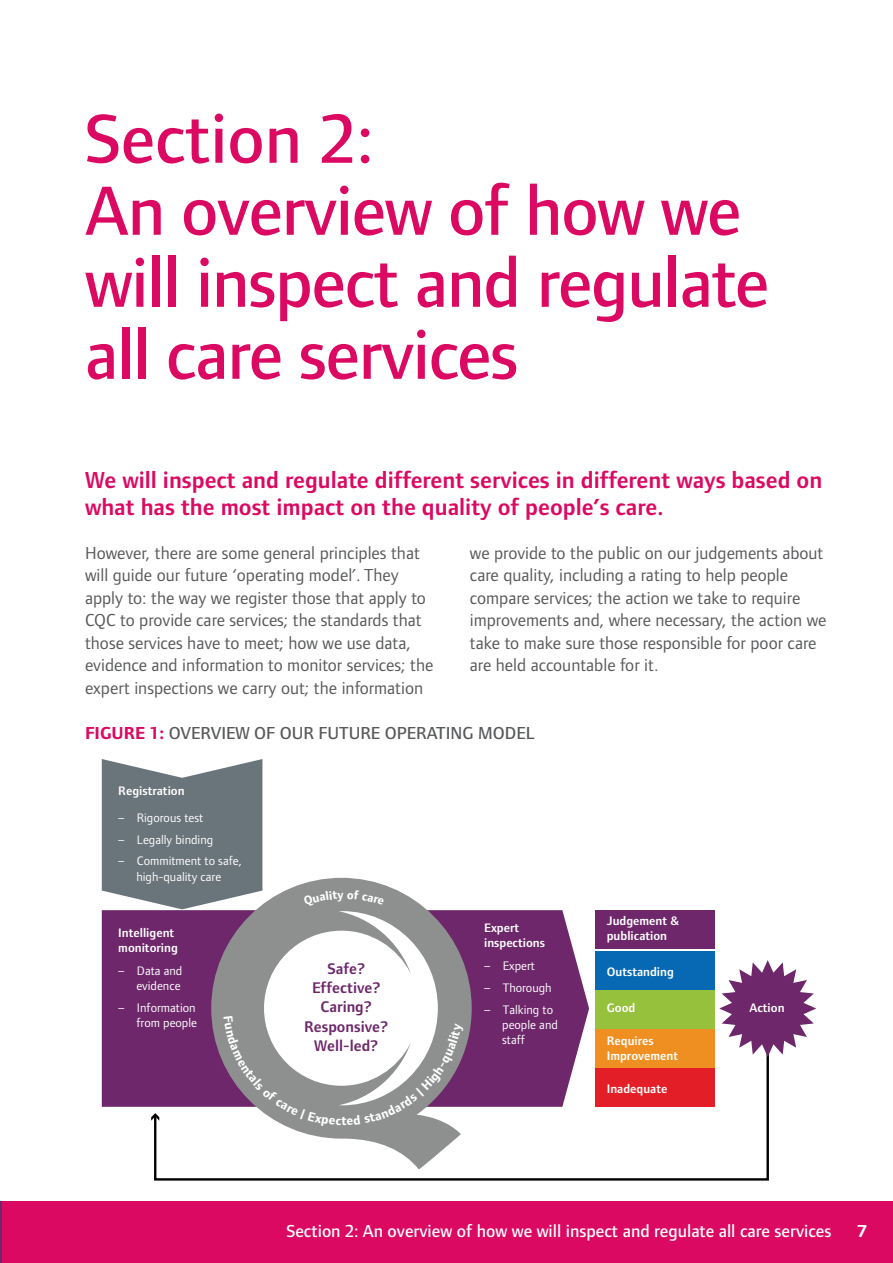
<style>
.page{position:relative;width:893px;height:1263px;background:#fff}
.page>*{position:absolute;margin:0;border:0;box-sizing:border-box;transform-origin:0 0}
.ChapterHead{font:500 72px/72px "Foundry Form Sans";letter-spacing:-.015em;color:#db0962}
.Intro{font:600 24px/27px "Foundry Form Sans";color:#db0962}
.Body{font:18px/22.5px "Foundry Form Sans";color:#58595b}
.t1{font:500 18px "Foundry Form Sans";color:#fff}
.FigureTitleWide{font:500 18px "Foundry Form Sans";color:#58595b}
.t2{font:700 18px "Foundry Form Sans";color:#fff}
.t3{font:600 15.9px/19.2px "Foundry Form Sans";color:#6d276a;text-align:center}
.t4{font:700 13.2px "Foundry Form Sans";color:#fff}
.t5{font:12.75px/15.3px "Foundry Form Sans";color:#fff;text-align:right}
.t6{font:600 12.75px/15.3px "Foundry Form Sans";color:#fff}
.s1{font-weight:700;color:#db0962}
</style>
<div class="page">
<div style="left:0;top:1201px;width:893px;height:62px;background:#db0962"></div>
<hr style="left:0;top:1201px;width:1px;height:62px;background:#6d276a">
<svg style="left:154px;top:1032px;width:615px;height:148px"></svg>
<svg style="left:151px;top:1113px;width:8px;height:8px"></svg>
<svg style="left:719px;top:960px;width:97px;height:97px"></svg>
<div style="left:595px;top:910px;width:119px;height:39px;background:#6d276a"></div>
<div style="left:595px;top:951px;width:119px;height:38px;background:#0769b4"></div>
<div style="left:595px;top:990px;width:119px;height:38px;background:#96c13d"></div>
<div style="left:595px;top:1029px;width:119px;height:38px;background:#f08f21"></div>
<div style="left:595px;top:1069px;width:119px;height:38px;background:#e41e26"></div>
<svg style="left:102px;top:910px;width:487px;height:197px;background:#753473"></svg>
<svg style="left:102px;top:759px;width:160px;height:150px;background:#798288"></svg>
<svg style="left:211px;top:878px;width:261px;height:291px"></svg>
<svg style="left:224px;top:1016px;width:117px;height:111px"></svg>
<svg style="left:347px;top:1024px;width:117px;height:101px"></svg>
<svg style="left:303px;top:890px;width:81px;height:17px"></svg>
<p class="ChapterHead" style="left:85px;top:102px;width:686px">Section 2:<br>An overview of how we will inspect and regulate all care services</p>
<p class="Intro" style="left:85px;top:467px;width:739px">We will inspect and regulate different services in different ways based on what has the most impact on the quality of people’s care.</p>
<p class="Body" style="left:85px;top:541px;width:350px">However, there are some general principles that will guide our future ‘operating model’. They apply to: the way we register those that apply to CQC to provide care services; the standards that those services have to meet; how we use data, evidence and information to monitor services; the expert inspections we carry out; the information</p>
<p class="Body" style="left:470px;top:541px;width:358px">we provide to the public on our judgements about care quality, including a rating to help people compare services; the action we take to require improvements and, where necessary, the action we take to make sure those responsible for poor care are held accountable for it.</p>
<p class="FigureTitleWide" style="left:85px;top:723px;width:451px"><span class="s1">FIGURE 1:</span> OVERVIEW OF OUR FUTURE OPERATING MODEL</p>
<p class="t6" style="left:118px;top:783px;width:68px">Registration</p>
<p class="t5" style="left:118px;top:810px;width:87px">– Rigorous test</p>
<p class="t5" style="left:118px;top:831px;width:96px">– Legally binding</p>
<p class="t5" style="left:118px;top:853px;width:125px;text-align:center">– Commitment to safe, high-quality care</p>
<p class="t6" style="left:118px;top:925px;width:61px">Intelligent monitoring</p>
<p class="t5" style="left:118px;top:963px;width:66px">– Data and evidence</p>
<p class="t5" style="left:118px;top:1000px;width:80px">– Information from people</p>
<p class="t3" style="left:304px;top:959px;width:85px">Safe?<br>Effective?<br>Caring?<br>Responsive?<br>Well-led?</p>
<p class="t4" style="left:341px;top:1113px;width:7px">t</p>
<p class="t6" style="left:484px;top:920px;width:62px">Expert inspections</p>
<p class="t5" style="left:484px;top:958px;width:52px">– Expert</p>
<p class="t5" style="left:484px;top:980px;width:69px">– Thorough</p>
<p class="t5" style="left:502px;top:1001px;width:57px;text-align:left;text-indent:-18px">– Talking to people and staff</p>
<p class="t6" style="left:607px;top:913px;width:74px">Judgement &amp; publication</p>
<p class="t6" style="left:607px;top:964px;width:69px">Outstanding</p>
<p class="t6" style="left:607px;top:1000px;width:30px">Good</p>
<p class="t6" style="left:607px;top:1033px;width:73px">Requires<br>Improvement</p>
<p class="t6" style="left:607px;top:1081px;width:62px">Inadequate</p>
<p class="t6" style="left:749px;top:1000px;width:37px">Action</p>
<p class="t1" style="left:286px;top:1221px;width:546px">Section 2: An overview of how we will inspect and regulate all care services</p>
<p class="t2" style="left:858px;top:1221px;width:11px">7</p>
</div>
